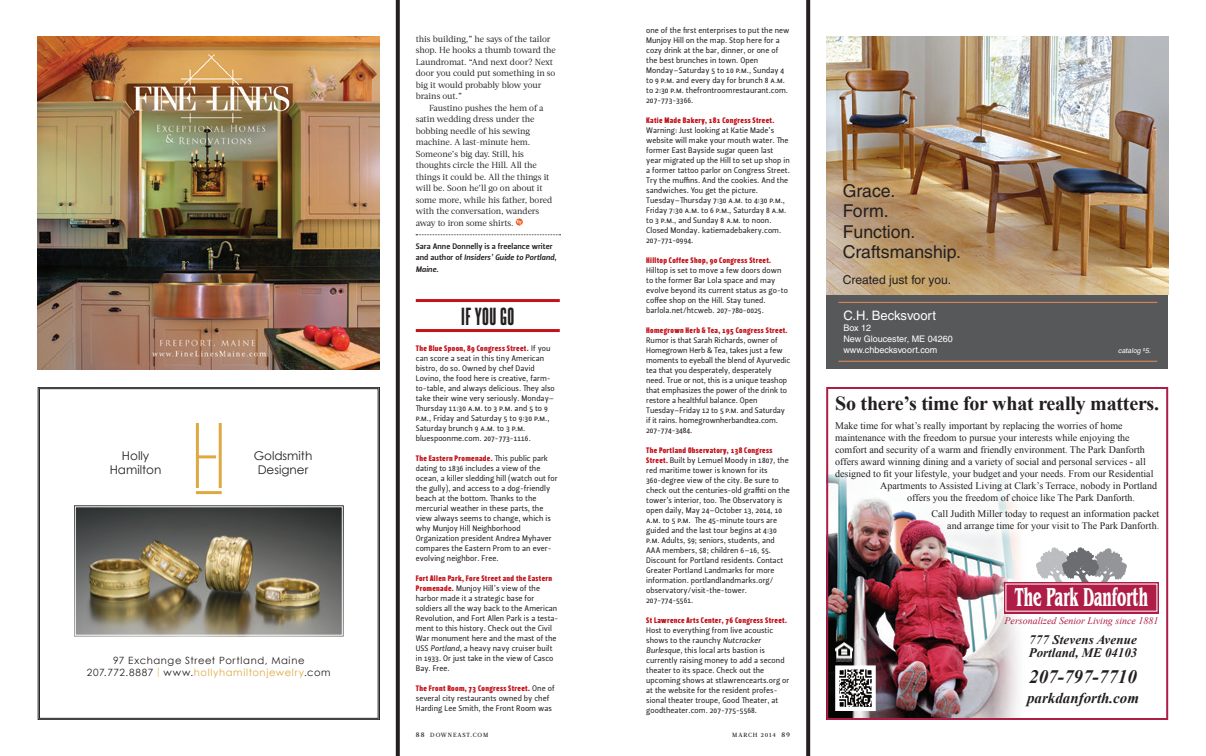
<style>
.page{position:relative;width:1206px;height:756px;background:#fff}
.page>*{position:absolute;margin:0;border:0;box-sizing:border-box;transform-origin:0 0}
.t1{font:700 26.7px "Benguiat IT Cby BT";color:#fff;scale:.53 1}
.esta_9_12_left{font:21px "Steelfish Eb";letter-spacing:.025em;color:#231f20}
.t2{font:700 20px "Times New Roman";letter-spacing:-.01em;color:#231f20}
.t3{font:italic 700 19px "Times New Roman";color:#231f20}
.t4{font:17.7px/20.5px "Helvetica";color:#231f20}
.t5{font:italic 700 15px "Times New Roman";color:#231f20}
.t6{font:italic 700 13px/13px "Times New Roman";letter-spacing:-.005em;color:#231f20}
.t7{font:13px "Helvetica";color:#fff}
.t8{font:12.1px "Helvetica";color:#231f20}
.t9{font:12px/14.4px "Century Gothic";color:#231f20;text-align:center}
.t10{font:10px/12px "Times New Roman";color:#231f20;text-align:right}
.t11{font:10px/12px "Century Gothic";letter-spacing:.065em;color:#231f20;text-align:center}
.t12{font:italic 10px "Times New Roman";color:#af1d46}
.t13{font:9px/11px "Helvetica";color:#fff}
.acta{font:8.8px/11.5px "Acta";letter-spacing:-.005em;color:#231f20}
.leitura_8_5_11{font:8px/10px "Leitura Sans Grot 2";letter-spacing:.005em;color:#231f20}
.contributor{font:8px/11.5px "Leitura Sans Grot 3";letter-spacing:.005em;color:#231f20}
.t14{font:italic 7px "Helvetica";color:#fff}
.folio_left{font:500 6px "Acta";letter-spacing:.14em;color:#231f20}
.folio_right{font:500 6px "Acta";letter-spacing:.145em;color:#231f20}
.s1{font-family:"Leitura Sans Grot 1";color:#dea941}
.s2{color:#dea941}
.s3{font-family:"Leitura Sans Italic 3"}
.s4{font-family:"Leitura Headline Sans";color:#c4121a}
.s5{font-family:"Leitura Sans Italic 2"}
.s6{font-size:7px}
</style>
<div class="page">
<svg style="left:396px;top:0;width:4px;height:756px;fill:#231f20"></svg>
<svg style="left:806px;top:0;width:4px;height:756px;fill:#231f20"></svg>
<svg style="left:416px;top:235px;width:145px;height:1px"></svg>
<hr style="left:416px;top:299px;width:144px;height:3px;background:#c4121a">
<hr style="left:416px;top:329px;width:144px;height:3px;background:#c4121a">
<svg style="left:516px;top:220px;width:6px;height:5px"></svg>
<img style="left:38px;top:36px;width:342px;height:333px">
<svg style="left:38px;top:387px;width:342px;height:333px"></svg>
<div style="left:39px;top:388px;width:339px;height:331px;border:1px solid #231f20"></div>
<img style="left:72px;top:504px;width:273px;height:134px">
<div style="left:75px;top:506px;width:268px;height:130px;border:1px solid #fff"></div>
<hr style="left:196px;top:423px;width:3px;height:65px;background:#dea941">
<hr style="left:197px;top:455px;width:19px;height:3px;background:#dea941">
<hr style="left:219px;top:423px;width:3px;height:65px;background:#dea941">
<hr style="left:196px;top:491px;width:26px;height:3px;background:#dea941">
<div style="left:826px;top:294px;width:342px;height:75px;background:#57585a"></div>
<img style="left:826px;top:36px;width:342px;height:258px">
<hr style="left:838px;top:361px;width:319px;height:1px;background:#e78a5d">
<hr style="left:838px;top:302px;width:319px;height:1px;background:#e78a5d">
<img style="left:829px;top:542px;width:198px;height:175px">
<img style="left:840px;top:670px;width:31px;height:36px">
<div style="left:835px;top:665px;width:41px;height:46px;border:4px solid #fff"></div>
<div style="left:826px;top:387px;width:342px;height:333px;border:2px solid #af1d46"></div>
<img style="left:835px;top:643px;width:18px;height:18px">
<svg style="left:1036px;top:547px;width:91px;height:35px"></svg>
<svg style="left:1004px;top:582px;width:155px;height:31px;fill:#af1d46"></svg>
<p class="t9" style="left:110px;top:448px;width:53px">Holly<br>Hamilton</p>
<p class="t9" style="left:254px;top:448px;width:60px">Goldsmith<br>Designer</p>
<p class="t11" style="left:87px;top:654px;width:245px">97 Exchange Street Portland, Maine<br>207.772.8887 <span class="s1">|</span> www.<span class="s2">hollyhamiltonjewelry</span>.com</p>
<p class="acta" style="left:416px;top:33px;width:142px">this building,” he says of the tailor shop. He hooks a thumb toward the<br>Laundromat. “And next door? Next door you could put something in so big it would probably blow your brains out.”</p>
<p class="acta" style="left:416px;top:102px;width:138px;text-indent:13px">Faustino pushes the hem of a satin wedding dress under the bobbing needle of his sewing machine. A last-minute hem.<br>Someone’s big day. Still, his thoughts circle the Hill. All the things it could be. All the things it will be. Soon he’ll go on about it some more, while his father, bored with the conversation, wanders away to iron some shirts.</p>
<p class="contributor" style="left:416px;top:240px;width:142px">Sara Anne Donnelly is a freelance writer and author of <span class="s3">Insiders’ Guide to Portland,<br>Maine</span>.</p>
<p class="esta_9_12_left" style="left:461px;top:303px;width:55px">IF YOU GO</p>
<p class="leitura_8_5_11" style="left:416px;top:343px;width:141px"><span class="s4">The Blue Spoon, 89 Congress Street.</span> If you can score a seat in this tiny American bistro, do so. Owned by chef David Lovino, the food here is creative, farm&shy;to-table, and always delicious. They also take their wine very seriously. Monday– Thursday 11:30 a.m. to 3 p.m. and 5 to 9 p.m., Friday and Saturday 5 to 9:30 p.m., Saturday brunch 9 a.m. to 3 p.m. bluespoonme.com. 207-773-1116.</p>
<p class="leitura_8_5_11" style="left:416px;top:453px;width:143px"><span class="s4">The Eastern Promenade.</span> This public park dating to 1836 includes a view of the ocean, a killer sledding hill (watch out for the gully), and access to a dog-friendly beach at the bottom. Thanks to the mercurial weather in these parts, the view always seems to change, which is why Munjoy Hill Neighborhood Organization president Andrea Myhaver compares the Eastern Prom to an ever&shy;evolving neighbor. Free.</p>
<p class="leitura_8_5_11" style="left:416px;top:573px;width:144px"><span class="s4">Fort Allen Park, Fore Street and the Eastern Promenade.</span> Munjoy Hill’s view of the harbor made it a strategic base for soldiers all the way back to the American Revolution, and Fort Allen Park is a testa&shy;ment to this history. Check out the Civil War monument here and the mast of the USS <span class="s5">Portland</span>, a heavy navy cruiser built in 1933. Or just take in the view of Casco Bay. Free.</p>
<p class="leitura_8_5_11" style="left:416px;top:683px;width:140px"><span class="s4">The Front Room, 73 Congress Street.</span> One of several city restaurants owned by chef<br>Harding Lee Smith, the Front Room was</p>
<p class="leitura_8_5_11" style="left:646px;top:26px;width:145px">one of the first enterprises to put the new Munjoy Hill on the map. Stop here for a cozy drink at the bar, dinner, or one of the best brunches in town. Open Monday–Saturday 5 to 10 p.m., Sunday 4 to 9 p.m. and every day for brunch 8 a.m. to 2:30 p.m. thefrontroomrestaurant.com.<br>207-773-3366.</p>
<p class="leitura_8_5_11" style="left:646px;top:116px;width:145px"><span class="s4">Katie Made Bakery, 181 Congress Street.<br></span>Warning: Just looking at Katie Made’s website will make your mouth water. The former East Bayside sugar queen last year migrated up the Hill to set up shop in a former tattoo parlor on Congress Street.<br>Try the muffins. And the cookies. And the sandwiches. You get the picture.<br>Tuesday–Thursday 7:30 a.m. to 4:30 p.m., Friday 7:30 a.m. to 6 p.m., Saturday 8 a.m. to 3 p.m., and Sunday 8 a.m. to noon.<br>Closed Monday. katiemadebakery.com.<br>207-771-0994.</p>
<p class="leitura_8_5_11" style="left:646px;top:256px;width:143px"><span class="s4">Hilltop Coffee Shop, 90 Congress Street.<br></span>Hilltop is set to move a few doors down to the former Bar Lola space and may evolve beyond its current status as go-to coffee shop on the Hill. Stay tuned. barlola.net/htcweb. 207-780-0025.</p>
<p class="leitura_8_5_11" style="left:646px;top:326px;width:146px"><span class="s4">Homegrown Herb &amp; Tea, 195 Congress Street.<br></span>Rumor is that Sarah Richards, owner of Homegrown Herb &amp; Tea, takes just a few moments to eyeball the blend of Ayurvedic tea that you desperately, desperately need. True or not, this is a unique teashop that emphasizes the power of the drink to restore a healthful balance. Open Tuesday–Friday 12 to 5 p.m. and Saturday if it rains. homegrownherbandtea.com.<br>207-774-3484.</p>
<p class="leitura_8_5_11" style="left:646px;top:446px;width:145px"><span class="s4">The Portland Observatory, 138 Congress Street.</span> Built by Lemuel Moody in 1807, the red maritime tower is known for its 360-degree view of the city. Be sure to check out the centuries-old graffiti on the tower’s interior, too. The Observatory is open daily, May 24–October 13, 2014, 10 a.m. to 5 p.m. The 45-minute tours are guided and the last tour begins at 4:30 p.m. Adults, $9; seniors, students, and AAA members, $8; children 6–16, $5.<br>Discount for Portland residents. Contact Greater Portland Landmarks for more information. portlandlandmarks.org/ observatory/visit-the-tower.<br>207-774-5561.</p>
<p class="leitura_8_5_11" style="left:646px;top:616px;width:145px"><span class="s4">St Lawrence Arts Center, 76 Congress Street.<br></span>Host to everything from live acoustic shows to the raunchy <span class="s5">Nutcracker Burlesque</span>, this local arts bastion is currently raising money to add a second theater to its space. Check out the upcoming shows at stlawrencearts.org or at the website for the resident profes&shy;sional theater troupe, Good Theater, at goodtheater.com. 207-775-5568.</p>
<p class="folio_left" style="left:416px;top:731px;width:74px"><span class="s6">88</span> DOWNEAST.COM</p>
<p class="folio_right" style="left:732px;top:731px;width:59px">MARCH 2014 <span class="s6">89</span></p>
<p class="t4" style="left:843px;top:180px;width:120px">Grace.<br>Form.<br>Function.<br>Craftsmanship.</p>
<p class="t8" style="left:843px;top:273px;width:110px">Created just for you.</p>
<p class="t7" style="left:843px;top:308px;width:94px">C.H. Becksvoort</p>
<p class="t13" style="left:843px;top:322px;width:111px">Box 12<br>New Gloucester, ME 04260 www.chbecksvoort.com</p>
<p class="t14" style="left:1118px;top:346px;width:35px">catalog <sup>$</sup>5.</p>
<p class="t2" style="left:835px;top:389px;width:326px">So there’s time for what really matters.</p>
<p class="t10" style="left:835px;top:419px;width:289px">Make time for what’s really important by replacing the worries of home</p>
<p class="t10" style="left:835px;top:431px;width:296px">maintenance with the freedom to pursue your interests while enjoying the</p>
<p class="t10" style="left:835px;top:443px;width:311px">comfort and security of a warm and friendly environment. The Park Danforth</p>
<p class="t10" style="left:835px;top:455px;width:312px">offers award winning dining and a variety of social and personal services - all</p>
<p class="t10" style="left:835px;top:467px;width:320px">designed to fit your lifestyle, your budget and your needs. From our Residential</p>
<p class="t10" style="left:880px;top:479px;width:278px">Apartments to Assisted Living at Clark’s Terrace, nobody in Portland</p>
<p class="t10" style="left:907px;top:491px;width:229px">offers you the freedom of choice like The Park Danforth.</p>
<p class="t10" style="left:931px;top:508px;width:229px">Call Judith Miller today to request an information packet and arrange time for your visit to The Park Danforth.</p>
<p class="t1" style="left:1015px;top:581px;width:253px">The Park Danforth</p>
<p class="t12" style="left:1005px;top:614px;width:155px">Personalized Senior Living since 1881</p>
<p class="t6" style="left:1029px;top:633px;width:110px">777 Stevens Avenue<br>Portland, ME 04103</p>
<p class="t3" style="left:1029px;top:663px;width:109px">207-797-7710</p>
<p class="t5" style="left:1027px;top:688px;width:114px">parkdanforth.com</p>
</div>
